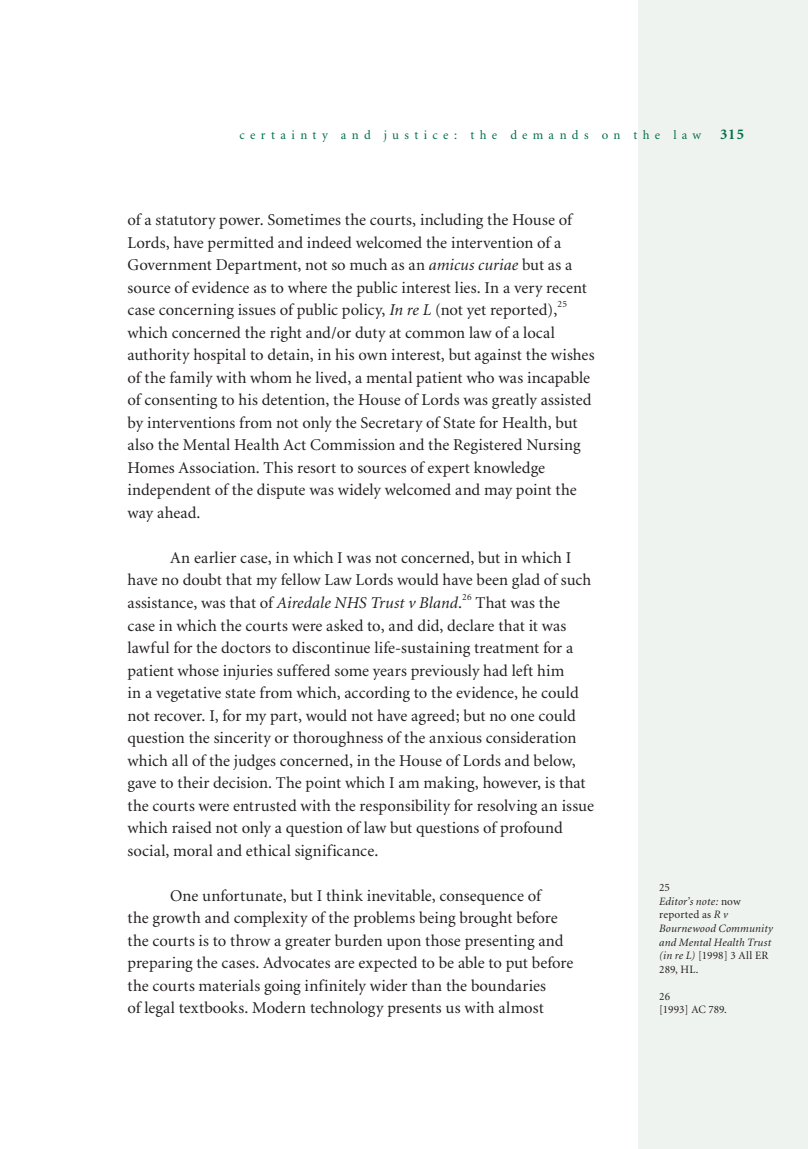
<style>
.page{position:relative;width:808px;height:1149px;background:#fff}
.page>*{position:absolute;margin:0;border:0;box-sizing:border-box;transform-origin:0 0}
.Main_Body_Text{font:16.5px/22.5px "Minion";color:#231f20}
.t1{font:700 15px "Minion";color:#016f45}
.t2{font:12.75px "Minion";letter-spacing:.415em;color:#016f45}
.t3{font:italic 11.25px/13.5px "Minion";letter-spacing:.015em;color:#231f20}
.Main_Body_Text-2{font:11.25px "Minion";color:#231f20}
.Main_Body_Text-3{font:9.6px "Minion";color:#231f20}
.s1{font-style:italic}
.s2{font-style:normal}
</style>
<div class="page">
<div style="left:638px;top:0;width:170px;height:1148px;background:#eff3f0"></div>
<p class="t2" style="left:240px;top:128px;width:463px">certainty and justice: the demands on the law</p>
<p class="t1" style="left:720px;top:126px;width:26px">315</p>
<p class="Main_Body_Text" style="left:128px;top:209px;width:461px">of a statutory power. Sometimes the courts, including the House of Lords, have permitted and indeed welcomed the intervention of a Government Department, not so much as an <span class="s1">amicus curiae</span> but as a source of evidence as to where the public interest lies. In a very recent case concerning issues of public policy, <span class="s1">In re L</span> (not yet reported),</p>
<p class="Main_Body_Text-3" style="left:558px;top:299px;width:11px">25</p>
<p class="Main_Body_Text" style="left:128px;top:322px;width:468px">which concerned the right and/or duty at common law of a local authority hospital to detain, in his own interest, but against the wishes of the family with whom he lived, a mental patient who was incapable of consenting to his detention, the House of Lords was greatly assisted by interventions from not only the Secretary of State for Health, but also the Mental Health Act Commission and the Registered Nursing Homes Association. This resort to sources of expert knowledge independent of the dispute was widely welcomed and may point the way ahead.</p>
<p class="Main_Body_Text" style="left:128px;top:547px;width:465px;text-indent:43px">An earlier case, in which I was not concerned, but in which I have no doubt that my fellow Law Lords would have been glad of such assistance, was that of <span class="s1">Airedale NHS Trust v Bland</span>.</p>
<p class="Main_Body_Text-3" style="left:462px;top:592px;width:11px">26</p>
<p class="Main_Body_Text" style="left:128px;top:592px;width:468px;text-indent:348px">That was the<br>case in which the courts were asked to, and did, declare that it was lawful for the doctors to discontinue life-sustaining treatment for a patient whose injuries suffered some years previously had left him<br>in a vegetative state from which, according to the evidence, he could not recover. I, for my part, would not have agreed; but no one could question the sincerity or thoroughness of the anxious consideration which all of the judges concerned, in the House of Lords and below, gave to their decision. The point which I am making, however, is that the courts were entrusted with the responsibility for resolving an issue which raised not only a question of law but questions of profound social, moral and ethical significance.</p>
<p class="Main_Body_Text" style="left:128px;top:884px;width:447px;text-indent:43px">One unfortunate, but I think inevitable, consequence of<br>the growth and complexity of the problems being brought before the courts is to throw a greater burden upon those presenting and preparing the cases. Advocates are expected to be able to put before the courts materials going infinitely wider than the boundaries<br>of legal textbooks. Modern technology presents us with almost</p>
<p class="Main_Body_Text-2" style="left:659px;top:882px;width:12px">25</p>
<p class="t3" style="left:659px;top:894px;width:115px">Editor’s note: <span class="s2">now reported as</span> R v<br>Bournewood Community and Mental Health Trust (in re L) <span class="s2">[1998] 3 All ER<br>289, HL.</span></p>
<p class="Main_Body_Text-2" style="left:659px;top:990px;width:12px">26</p>
<p class="Main_Body_Text-2" style="left:659px;top:1003px;width:69px">[1993] AC 789.</p>
</div>
